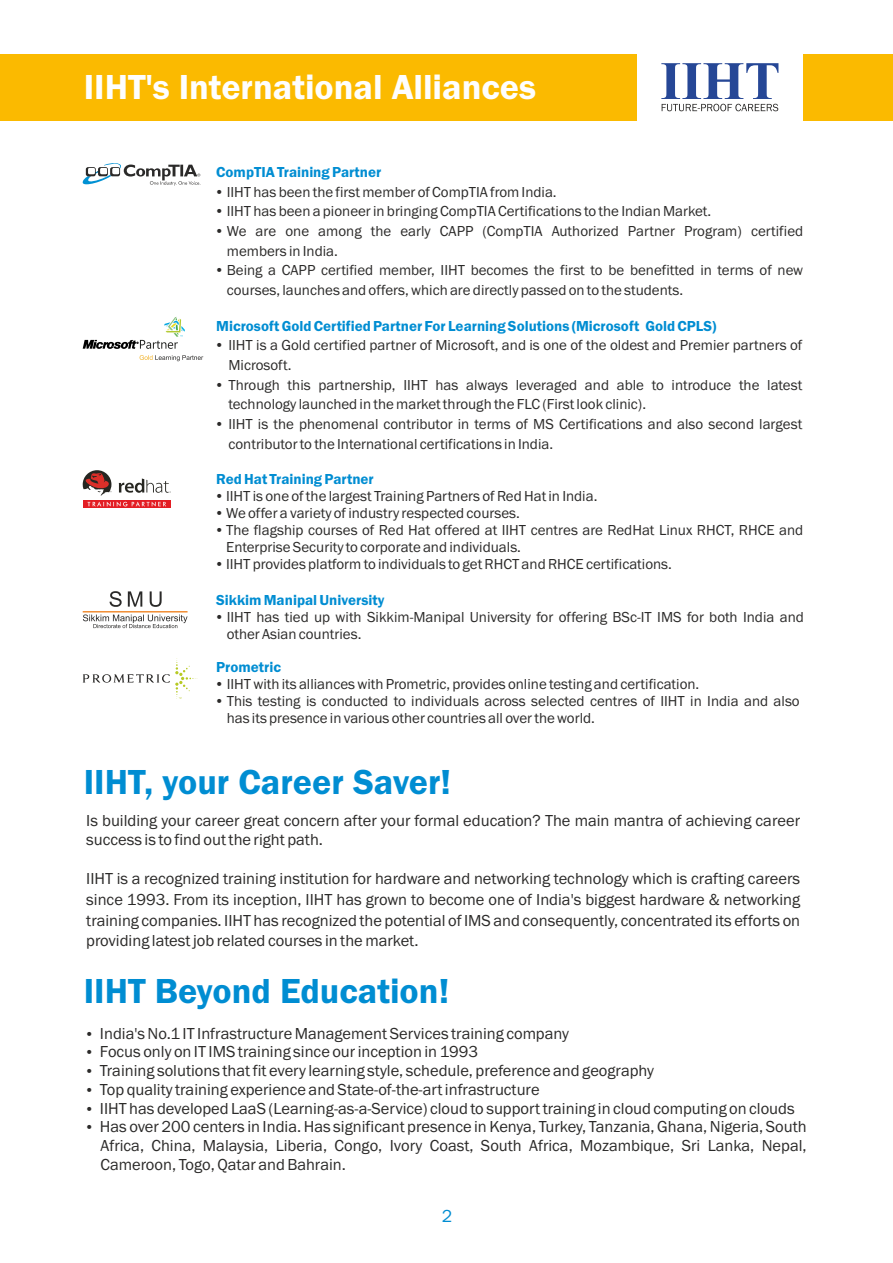
<style>
.page{position:relative;width:893px;height:1263px;background:#fff}
.page>*{position:absolute;margin:0;border:0;box-sizing:border-box;transform-origin:0 0}
.t1{font:600 36px "Franklin Gothic";color:#008dd2}
.t2{font:600 36px "Franklin Gothic";color:#fefefe}
.t3{font:18px "Franklin Gothic";color:#008dd2}
.t4{font:16.5px/18.8px "Franklin Gothic";color:#2b2a29}
.t5{font:15px/19.8px "Franklin Gothic";color:#2b2a29}
.t6{font:600 15px "Franklin Gothic";color:#008dd2}
</style>
<div class="page">
<svg style="left:661px;top:63px;width:117px;height:48px"></svg>
<div style="left:0;top:54px;width:636px;height:66px;background:#fbba00"></div>
<div style="left:804px;top:54px;width:89px;height:66px;background:#fbba00"></div>
<svg style="left:83px;top:163px;width:117px;height:23px"></svg>
<svg style="left:83px;top:501px;width:88px;height:7px"></svg>
<svg style="left:87px;top:502px;width:79px;height:4px"></svg>
<svg style="left:83px;top:470px;width:29px;height:26px"></svg>
<svg style="left:119px;top:478px;width:52px;height:15px"></svg>
<svg style="left:83px;top:658px;width:115px;height:41px"></svg>
<svg style="left:83px;top:317px;width:102px;height:32px"></svg>
<svg style="left:140px;top:355px;width:63px;height:6px"></svg>
<svg style="left:110px;top:591px;width:12px;height:16px"></svg>
<svg style="left:128px;top:591px;width:14px;height:16px"></svg>
<svg style="left:150px;top:591px;width:12px;height:16px"></svg>
<hr style="left:83px;top:611px;width:105px;height:1px;background:#ef7f1a">
<svg style="left:83px;top:614px;width:105px;height:14px"></svg>
<h1 class="t2" style="left:84px;top:74px;width:454px">IIHT's International Alliances</h1>
<p class="t6" style="left:216px;top:166px;width:167px">CompTIA Training Partner</p>
<p class="t5" style="left:227px;top:183px;width:578px">IIHT has been the first member of CompTIA from India.<br>IIHT has been a pioneer in bringing CompTIA Certifications to the Indian Market.<br>We are one among the early CAPP (CompTIA Authorized Partner Program) certified members in India.<br>Being a CAPP certified member, IIHT becomes the first to be benefitted in terms of new courses, launches and offers, which are directly passed on to the students.</p>
<p class="t6" style="left:216px;top:320px;width:502px">Microsoft Gold Certified Partner For Learning Solutions (Microsoft Gold CPLS)</p>
<p class="t5" style="left:228px;top:337px;width:575px">IIHT is a Gold certified partner of Microsoft, and is one of the oldest and Premier partners of Microsoft.<br>Through this partnership, IIHT has always leveraged and able to introduce the latest technology launched in the market through the FLC (First look clinic).<br>IIHT is the phenomenal contributor in terms of MS Certifications and also second largest contributor to the International certifications in India.</p>
<p class="t6" style="left:216px;top:473px;width:159px">Red Hat Training Partner</p>
<p class="t5" style="left:226px;top:489px;width:579px;line-height:17px">IIHT is one of the largest Training Partners of Red Hat in India.<br>We offer a variety of industry respected courses.<br>The flagship courses of Red Hat offered at IIHT centres are RedHat Linux RHCT, RHCE and Enterprise Security to corporate and individuals.<br>IIHT provides platform to individuals to get RHCT and RHCE certifications.</p>
<p class="t6" style="left:216px;top:594px;width:170px">Sikkim Manipal University</p>
<p class="t5" style="left:227px;top:610px;width:579px;line-height:17px">IIHT has tied up with Sikkim-Manipal University for offering BSc-IT IMS for both India and other Asian countries.</p>
<p class="t6" style="left:216px;top:661px;width:66px">Prometric</p>
<p class="t5" style="left:227px;top:677px;width:575px;line-height:17px">IIHT with its alliances with Prometric, provides online testing and certification.<br>This testing is conducted to individuals across selected centres of IIHT in India and also has its presence in various other countries all over the world.</p>
<h1 class="t1" style="left:84px;top:769px;width:369px">IIHT, your Career Saver!</h1>
<p class="t4" style="left:86px;top:812px;width:715px">Is building your career great concern after your formal education? The main mantra of achieving career success is to find out the right path.</p>
<p class="t4" style="left:86px;top:869px;width:715px;line-height:20.7px;text-align:justify">IIHT is a recognized training institution for hardware and networking technology which is crafting careers since 1993. From its inception, IIHT has grown to become one of India's biggest hardware &amp; networking training companies. IIHT has recognized the potential of IMS and consequently, concentrated its efforts on providing latest job related courses in the market.</p>
<h1 class="t1" style="left:84px;top:977px;width:367px">IIHT Beyond Education!</h1>
<p class="t4" style="left:100px;top:1025px;width:708px">India's No.1 IT Infrastructure Management Services training company<br>Focus only on IT IMS training since our inception in 1993<br>Training solutions that fit every learning style, schedule, preference and geography<br>Top quality training experience and State-of-the-art infrastructure<br>IIHT has developed LaaS (Learning-as-a-Service) cloud to support training in cloud computing on clouds Has over 200 centers in India. Has significant presence in Kenya, Turkey, Tanzania, Ghana, Nigeria, South Africa, China, Malaysia, Liberia, Congo, Ivory Coast, South Africa, Mozambique, Sri Lanka, Nepal, Cameroon, Togo, Qatar and Bahrain.</p>
<p class="t3" style="left:442px;top:1210px;width:12px">2</p>
</div>
